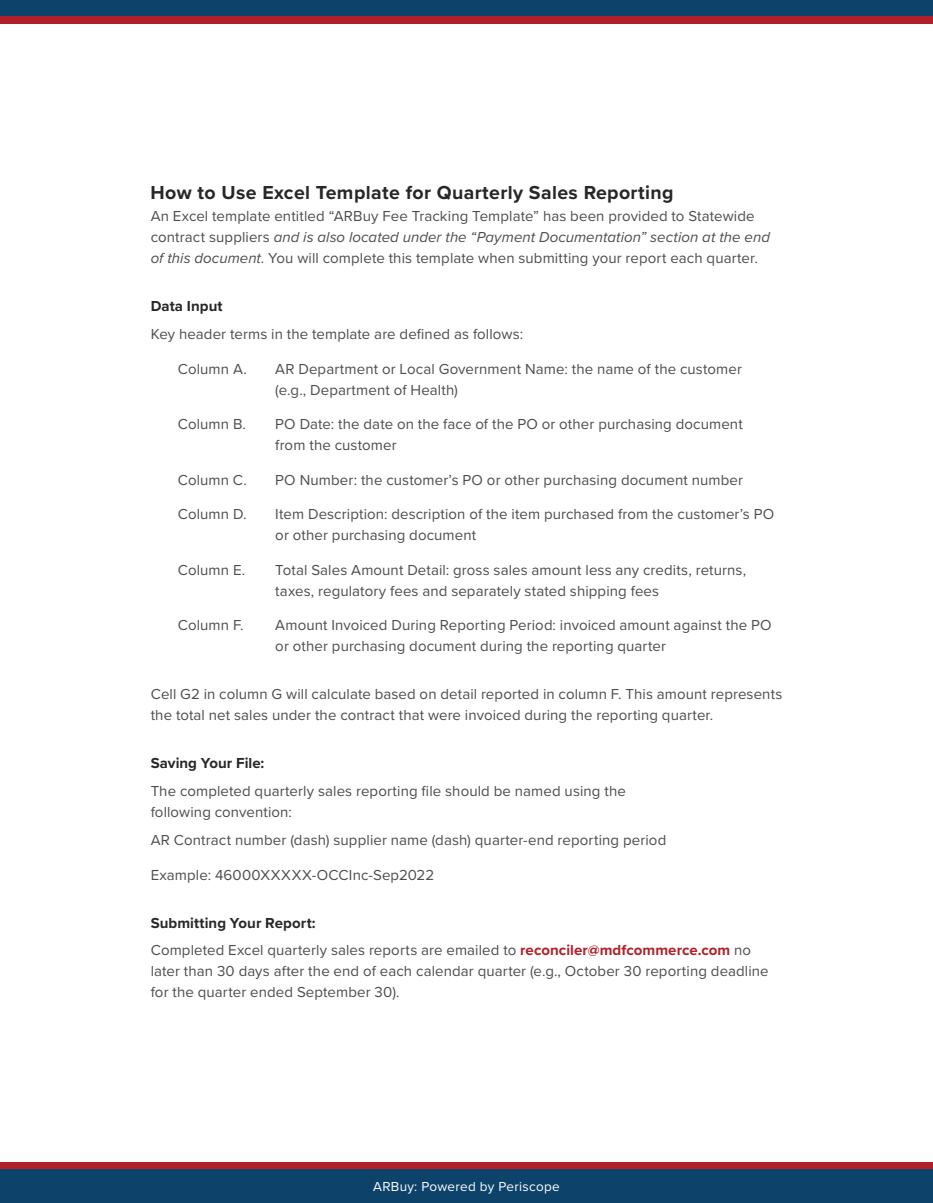
<style>
.page{position:relative;width:933px;height:1203px;background:#fff}
.page>*{position:absolute;margin:0;border:0;box-sizing:border-box;transform-origin:0 0}
.t1{font:700 19.5px "Proxima Nova";letter-spacing:.02em;color:#282726}
.t2{font:15px/21px "Proxima Nova";letter-spacing:.005em;color:#4e4d4d}
.t3{font:700 15px "Proxima Nova";letter-spacing:.005em;color:#282726}
.t4{font:13.5px "Proxima Nova";letter-spacing:.02em;color:#fff}
.s1{font-style:italic}
.s2{font-weight:700;color:#282726}
.s3{font-weight:700;color:#b02029}
</style>
<div class="page">
<div style="left:0;top:1161px;width:932px;height:8px;background:#b11f28"></div>
<div style="left:0;top:0;width:932px;height:17px;background:#0d436b"></div>
<div style="left:0;top:1169px;width:932px;height:33px;background:#0d436b"></div>
<div style="left:0;top:17px;width:932px;height:7px;background:#b11f28"></div>
<h1 class="t1" style="left:150px;top:178px;width:524px">How to Use Excel Template for Quarterly Sales Reporting</h1>
<p class="t2" style="left:151px;top:205px;width:620px">An Excel template entitled “ARBuy Fee Tracking Template” has been provided to Statewide contract suppliers <span class="s1">and is also located under the “Payment Documentation” section at the end of this document</span>. You will complete this template when submitting your report each quarter.</p>
<p class="t3" style="left:151px;top:295px;width:73px">Data Input</p>
<p class="t2" style="left:151px;top:323px;width:374px">Key header terms in the template are defined as follows:</p>
<p class="t2" style="left:178px;top:357px;width:71px">Column A.</p>
<p class="t2" style="left:275px;top:357px;width:468px">AR Department or Local Government Name: the name of the customer (e.g., Department of Health)</p>
<p class="t2" style="left:178px;top:413px;width:70px">Column B.</p>
<p class="t2" style="left:275px;top:413px;width:468px">PO Date: the date on the face of the PO or other purchasing document from the customer</p>
<p class="t2" style="left:178px;top:468px;width:71px">Column C.</p>
<p class="t2" style="left:275px;top:468px;width:469px">PO Number: the customer’s PO or other purchasing document number</p>
<p class="t2" style="left:178px;top:503px;width:70px">Column D.</p>
<p class="t2" style="left:275px;top:503px;width:500px">Item Description: description of the item purchased from the customer’s PO or other purchasing document</p>
<p class="t2" style="left:178px;top:558px;width:69px">Column E.</p>
<p class="t2" style="left:275px;top:558px;width:472px">Total Sales Amount Detail: gross sales amount less any credits, returns, taxes, regulatory fees and separately stated shipping fees</p>
<p class="t2" style="left:178px;top:614px;width:67px">Column F.</p>
<p class="t2" style="left:275px;top:614px;width:497px">Amount Invoiced During Reporting Period: invoiced amount against the PO or other purchasing document during the reporting quarter</p>
<p class="t2" style="left:151px;top:683px;width:633px">Cell G2 in column G will calculate based on detail reported in column F. This amount represents the total net sales under the contract that were invoiced during the reporting quarter.</p>
<p class="t3" style="left:151px;top:752px;width:115px">Saving Your File:</p>
<p class="t2" style="left:151px;top:779px;width:476px">The completed quarterly sales reporting file should be named using the following convention:</p>
<p class="t2" style="left:151px;top:828px;width:517px">AR Contract number (dash) supplier name (dash) quarter-end reporting period</p>
<p class="t2" style="left:151px;top:863px;width:285px">Example: 46000XXXXX-OCCInc-Sep2022</p>
<p class="t2" style="left:151px;top:907px;width:601px;line-height:27.8px"><span class="s2">Submitting Your Report:<br></span>Completed Excel quarterly sales reports are emailed to <span class="s3">reconciler@mdfcommerce.com</span> no</p>
<p class="t2" style="left:151px;top:959px;width:619px">later than 30 days after the end of each calendar quarter (e.g., October 30 reporting deadline for the quarter ended September 30).</p>
<p class="t4" style="left:373px;top:1176px;width:188px">ARBuy: Powered by Periscope</p>
</div>
